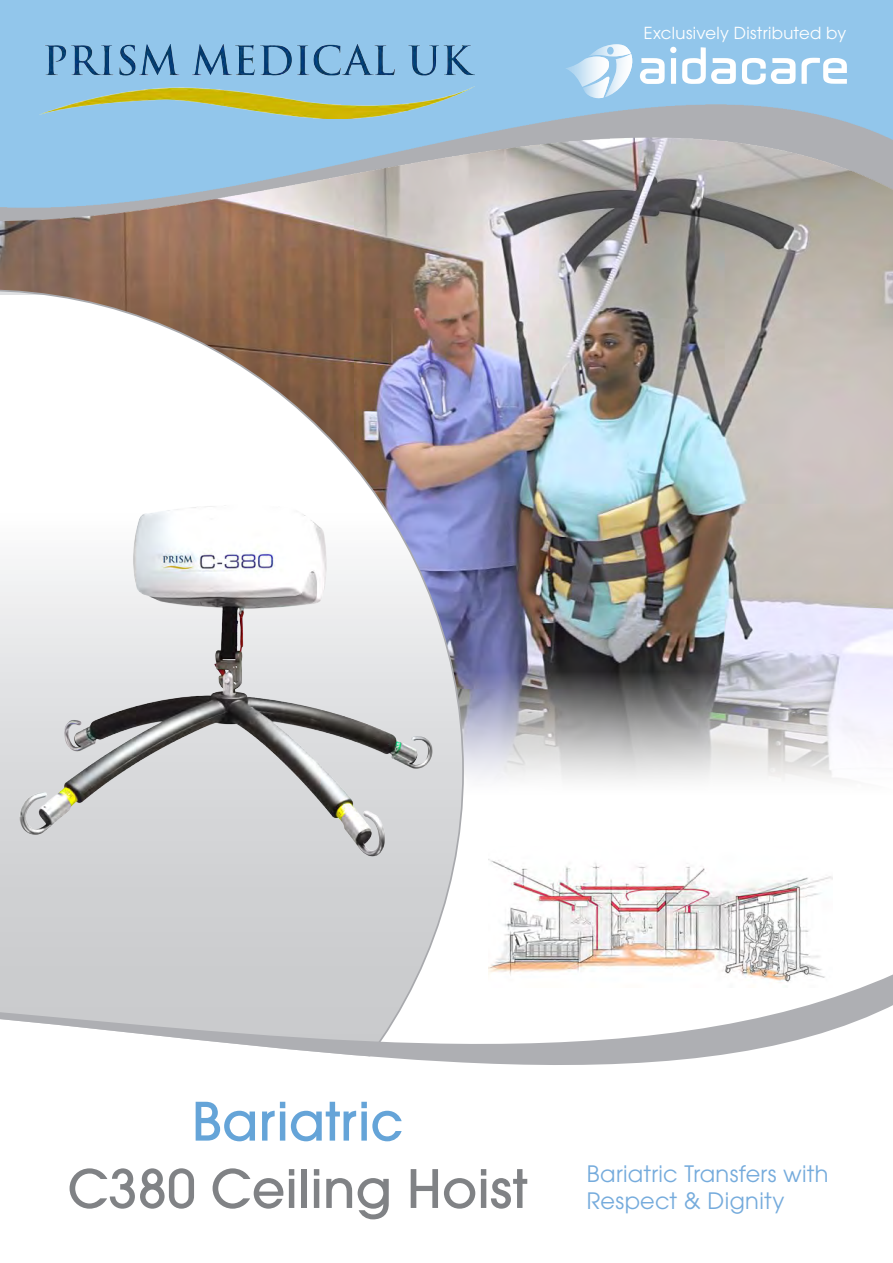
<style>
.page{position:relative;width:893px;height:1263px;background:#fff}
.page>*{position:absolute;margin:0;border:0;box-sizing:border-box;transform-origin:0 0}
.t1{font:500 52.5px/67.3px "Avant Garde";color:#808285;text-align:center}
.t2{font:22.5px/27px "Avant Garde";letter-spacing:.015em;color:#75abdc}
.t3{font:16.5px "Avant Garde";letter-spacing:.015em;color:#fff}
.s1{color:#65a4d8}
</style>
<div class="page">
<img style="left:501px;top:623px;width:392px;height:130px">
<svg style="left:0;top:753px;width:893px;height:312px"></svg>
<img style="left:489px;top:847px;width:343px;height:140px">
<img style="left:0;top:623px;width:501px;height:284px">
<img style="left:0;top:0;width:893px;height:623px">
<img style="left:40px;top:44px;width:435px;height:74px">
<svg style="left:640px;top:47px;width:36px;height:37px"></svg>
<svg style="left:682px;top:47px;width:54px;height:37px"></svg>
<svg style="left:742px;top:58px;width:53px;height:27px"></svg>
<svg style="left:801px;top:58px;width:46px;height:26px"></svg>
<svg style="left:565px;top:44px;width:69px;height:55px"></svg>
<p class="t3" style="left:644px;top:23px;width:204px">Exclusively Distributed by</p>
<p class="t1" style="left:68px;top:1088px;width:461px"><span class="s1">Bariatric<br></span>C380 Ceiling Hoist</p>
<p class="t2" style="left:587px;top:1160px;width:243px">Bariatric Transfers with<br>Respect &amp; Dignity</p>
</div>
